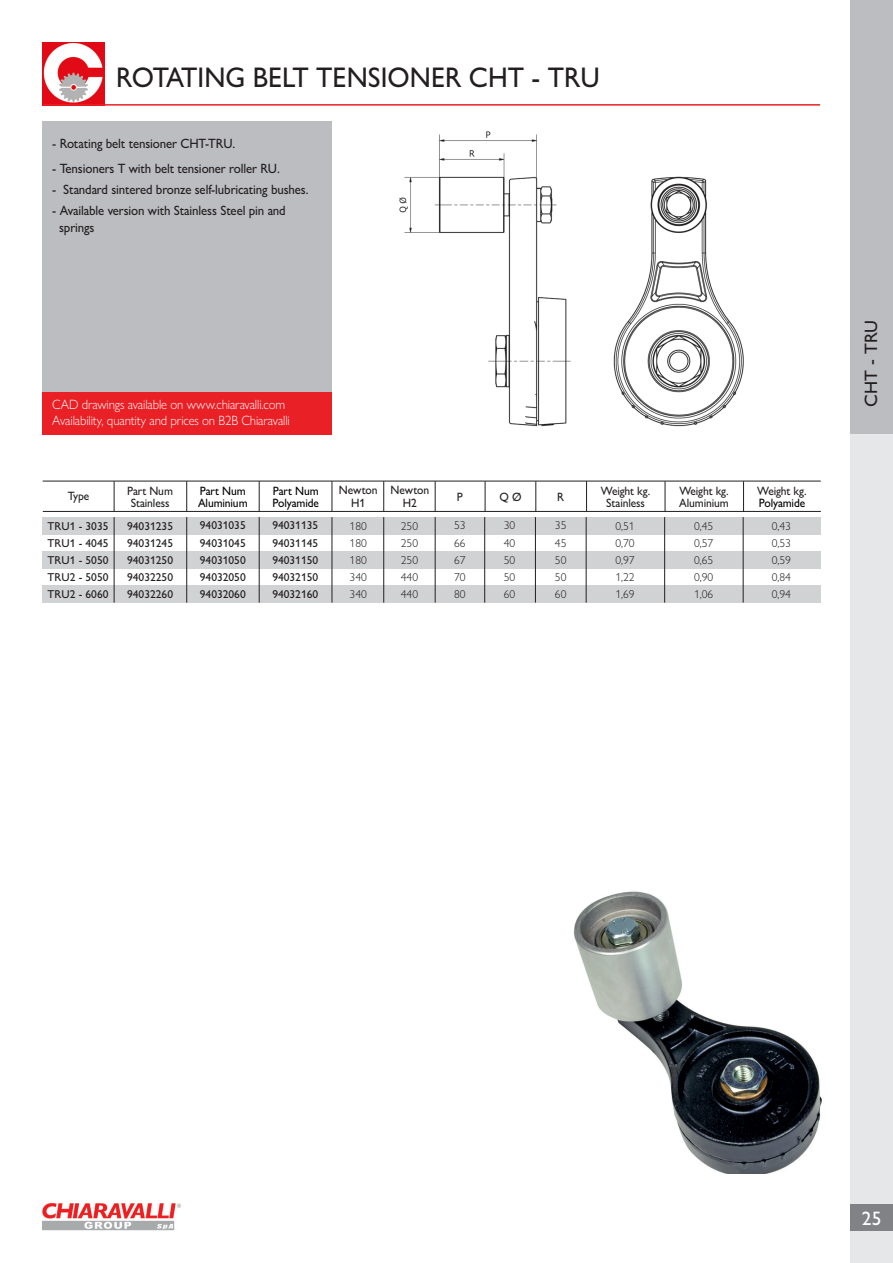
<style>
.page{position:relative;width:893px;height:1263px;background:#fff}
.page>*{position:absolute;margin:0;border:0;box-sizing:border-box;transform-origin:0 0}
.t1{font:500 28.5px "Gill Sans Nova";color:#231f20;scale:.95 1}
.t2{font:500 19.5px "Gill Sans Nova";color:#fff}
.t3{font:500 18px "Gill Sans Nova";color:#231f20}
.t4{font:500 13.5px/16.5px "Gill Sans Nova";letter-spacing:-.01em;color:#231f20;scale:.95 1}
.t5{font:300 13.5px "Gill Sans Nova";letter-spacing:-.01em;color:#fff;scale:.95 1}
.t6{font:500 12.15px "Gill Sans Nova";letter-spacing:-.01em;color:#231f20;scale:.95 1}
.t7{font:500 12.15px "Gill Sans Nova";letter-spacing:-.01em;color:#000;scale:.95 1}
.t8{font:500 11.55px "Gill Sans Nova";color:#231f20}
.t9{font:300 11.55px "Gill Sans Nova";color:#231f20}
</style>
<div class="page">
<div style="left:43px;top:517px;width:778px;height:17px;background:#d1d2d4"></div>
<div style="left:43px;top:551px;width:778px;height:17px;background:#d1d2d4"></div>
<div style="left:43px;top:585px;width:778px;height:18px;background:#d1d2d4"></div>
<img style="left:399px;top:131px;width:345px;height:296px">
<div style="left:43px;top:392px;width:289px;height:42px;background:#e92025"></div>
<div style="left:43px;top:121px;width:289px;height:271px;background:#bcbdc0"></div>
<div style="left:850px;top:0;width:43px;height:434px;background:#bcbdc0"></div>
<div style="left:850px;top:434px;width:43px;height:829px;background:#e6e7e9"></div>
<img style="left:43px;top:42px;width:61px;height:62px">
<hr style="left:43px;top:104px;width:777px;height:2px;background:#e92025">
<hr style="left:43px;top:481px;width:778px;height:1px;background:#231f20">
<hr style="left:43px;top:511px;width:778px;height:1px;background:#231f20">
<hr style="left:114px;top:481px;width:1px;height:31px;background:#231f20">
<hr style="left:114px;top:517px;width:1px;height:86px;background:#231f20">
<hr style="left:186px;top:481px;width:1px;height:31px;background:#231f20">
<hr style="left:186px;top:517px;width:1px;height:86px;background:#231f20">
<hr style="left:259px;top:481px;width:1px;height:31px;background:#231f20">
<hr style="left:259px;top:517px;width:1px;height:86px;background:#231f20">
<hr style="left:332px;top:481px;width:1px;height:31px;background:#231f20">
<hr style="left:332px;top:517px;width:1px;height:86px;background:#231f20">
<hr style="left:383px;top:481px;width:1px;height:31px;background:#231f20">
<hr style="left:383px;top:517px;width:1px;height:86px;background:#231f20">
<hr style="left:435px;top:481px;width:1px;height:31px;background:#231f20">
<hr style="left:435px;top:517px;width:1px;height:86px;background:#231f20">
<hr style="left:485px;top:481px;width:1px;height:31px;background:#231f20">
<hr style="left:484px;top:517px;width:1px;height:86px;background:#231f20">
<hr style="left:536px;top:481px;width:1px;height:31px;background:#231f20">
<hr style="left:535px;top:517px;width:1px;height:86px;background:#231f20">
<hr style="left:586px;top:481px;width:1px;height:31px;background:#231f20">
<hr style="left:586px;top:517px;width:1px;height:86px;background:#231f20">
<hr style="left:665px;top:481px;width:1px;height:31px;background:#231f20">
<hr style="left:664px;top:517px;width:1px;height:86px;background:#231f20">
<hr style="left:743px;top:481px;width:1px;height:31px;background:#231f20">
<hr style="left:743px;top:517px;width:1px;height:86px;background:#231f20">
<img style="left:574px;top:891px;width:248px;height:282px">
<img style="left:43px;top:1202px;width:139px;height:28px">
<div style="left:850px;top:1204px;width:43px;height:26px;background:#808285"></div>
<p class="t1" style="left:116px;top:60px;width:511px">ROTATING BELT TENSIONER CHT - TRU</p>
<p class="t4" style="left:52px;top:135px;width:194px">- Rotating belt tensioner CHT-TRU.</p>
<p class="t4" style="left:52px;top:160px;width:241px">- Tensioners T with belt tensioner roller RU.</p>
<p class="t4" style="left:52px;top:181px;width:271px">- Standard sintered bronze self-lubricating bushes.</p>
<p class="t4" style="left:59px;top:202px;width:240px;text-indent:-7px">- Available version with Stainless Steel pin and springs</p>
<p class="t5" style="left:52px;top:396px;width:247px">CAD drawings available on www.chiaravalli.com</p>
<p class="t5" style="left:52px;top:412px;width:252px">Availability, quantity and prices on B2B Chiaravalli</p>
<p class="t6" style="left:68px;top:488px;width:24px">Type</p>
<p class="t8" style="left:48px;top:519px;width:62px">TRU1 - 3035</p>
<p class="t8" style="left:48px;top:536px;width:62px">TRU1 - 4045</p>
<p class="t8" style="left:48px;top:553px;width:62px">TRU1 - 5050</p>
<p class="t8" style="left:48px;top:570px;width:62px">TRU2 - 5050</p>
<p class="t8" style="left:48px;top:587px;width:62px">TRU2 - 6060</p>
<p class="t6" style="left:127px;top:483px;width:50px">Part Num</p>
<p class="t6" style="left:131px;top:495px;width:42px">Stainless</p>
<p class="t8" style="left:127px;top:519px;width:47px">94031235</p>
<p class="t8" style="left:127px;top:536px;width:47px">94031245</p>
<p class="t8" style="left:127px;top:553px;width:47px">94031250</p>
<p class="t8" style="left:127px;top:570px;width:47px">94032250</p>
<p class="t8" style="left:127px;top:587px;width:47px">94032260</p>
<p class="t7" style="left:200px;top:483px;width:50px">Part Num</p>
<p class="t7" style="left:198px;top:495px;width:54px">Aluminium</p>
<p class="t8" style="left:200px;top:518px;width:47px">94031035</p>
<p class="t8" style="left:200px;top:536px;width:47px">94031045</p>
<p class="t8" style="left:200px;top:553px;width:47px">94031050</p>
<p class="t8" style="left:200px;top:570px;width:47px">94032050</p>
<p class="t8" style="left:200px;top:587px;width:47px">94032060</p>
<p class="t7" style="left:273px;top:483px;width:50px">Part Num</p>
<p class="t7" style="left:273px;top:495px;width:51px">Polyamide</p>
<p class="t8" style="left:272px;top:518px;width:47px">94031135</p>
<p class="t8" style="left:272px;top:536px;width:47px">94031145</p>
<p class="t8" style="left:272px;top:553px;width:47px">94031150</p>
<p class="t8" style="left:272px;top:570px;width:47px">94032150</p>
<p class="t8" style="left:272px;top:587px;width:47px">94032160</p>
<p class="t6" style="left:339px;top:483px;width:42px">Newton</p>
<p class="t6" style="left:351px;top:495px;width:16px">H1</p>
<p class="t9" style="left:350px;top:518px;width:19px">180</p>
<p class="t9" style="left:350px;top:536px;width:19px">180</p>
<p class="t9" style="left:350px;top:553px;width:19px">180</p>
<p class="t9" style="left:350px;top:570px;width:19px">340</p>
<p class="t9" style="left:350px;top:587px;width:19px">340</p>
<p class="t6" style="left:391px;top:483px;width:42px">Newton</p>
<p class="t6" style="left:403px;top:495px;width:16px">H2</p>
<p class="t9" style="left:401px;top:518px;width:19px">250</p>
<p class="t9" style="left:401px;top:536px;width:19px">250</p>
<p class="t9" style="left:401px;top:553px;width:19px">250</p>
<p class="t9" style="left:401px;top:570px;width:19px">440</p>
<p class="t9" style="left:401px;top:587px;width:19px">440</p>
<p class="t6" style="left:457px;top:489px;width:8px">P</p>
<p class="t6" style="left:500px;top:489px;width:25px">Q Ø</p>
<p class="t6" style="left:557px;top:489px;width:9px">R</p>
<p class="t9" style="left:454px;top:518px;width:13px">53</p>
<p class="t9" style="left:454px;top:536px;width:13px">66</p>
<p class="t9" style="left:454px;top:553px;width:13px">67</p>
<p class="t9" style="left:454px;top:570px;width:13px">70</p>
<p class="t9" style="left:454px;top:587px;width:13px">80</p>
<p class="t9" style="left:504px;top:518px;width:13px">30</p>
<p class="t9" style="left:504px;top:536px;width:13px">40</p>
<p class="t9" style="left:504px;top:553px;width:13px">50</p>
<p class="t9" style="left:504px;top:570px;width:13px">50</p>
<p class="t9" style="left:504px;top:587px;width:13px">60</p>
<p class="t9" style="left:555px;top:518px;width:13px">35</p>
<p class="t9" style="left:555px;top:536px;width:13px">45</p>
<p class="t9" style="left:555px;top:553px;width:13px">50</p>
<p class="t9" style="left:555px;top:570px;width:13px">50</p>
<p class="t9" style="left:555px;top:587px;width:13px">60</p>
<p class="t6" style="left:601px;top:483px;width:53px">Weight kg.</p>
<p class="t6" style="left:606px;top:495px;width:42px">Stainless</p>
<p class="t9" style="left:615px;top:519px;width:21px">0,51</p>
<p class="t9" style="left:615px;top:536px;width:21px">0,70</p>
<p class="t9" style="left:615px;top:553px;width:21px">0,97</p>
<p class="t9" style="left:615px;top:570px;width:21px">1,22</p>
<p class="t9" style="left:615px;top:587px;width:21px">1,69</p>
<p class="t6" style="left:679px;top:483px;width:53px">Weight kg.</p>
<p class="t6" style="left:679px;top:495px;width:54px">Aluminium</p>
<p class="t9" style="left:694px;top:519px;width:21px">0,45</p>
<p class="t9" style="left:694px;top:536px;width:21px">0,57</p>
<p class="t9" style="left:694px;top:553px;width:21px">0,65</p>
<p class="t9" style="left:694px;top:570px;width:21px">0,90</p>
<p class="t9" style="left:694px;top:587px;width:21px">1,06</p>
<p class="t6" style="left:757px;top:483px;width:53px">Weight kg.</p>
<p class="t7" style="left:759px;top:495px;width:51px">Polyamide</p>
<p class="t9" style="left:772px;top:519px;width:21px">0,43</p>
<p class="t9" style="left:772px;top:536px;width:21px">0,53</p>
<p class="t9" style="left:772px;top:553px;width:21px">0,59</p>
<p class="t9" style="left:772px;top:570px;width:21px">0,84</p>
<p class="t9" style="left:772px;top:587px;width:21px">0,94</p>
<p class="t3" style="left:860px;top:407px;width:89px;rotate:-90deg">CHT - TRU</p>
<p class="t2" style="left:862px;top:1206px;width:21px">25</p>
</div>
